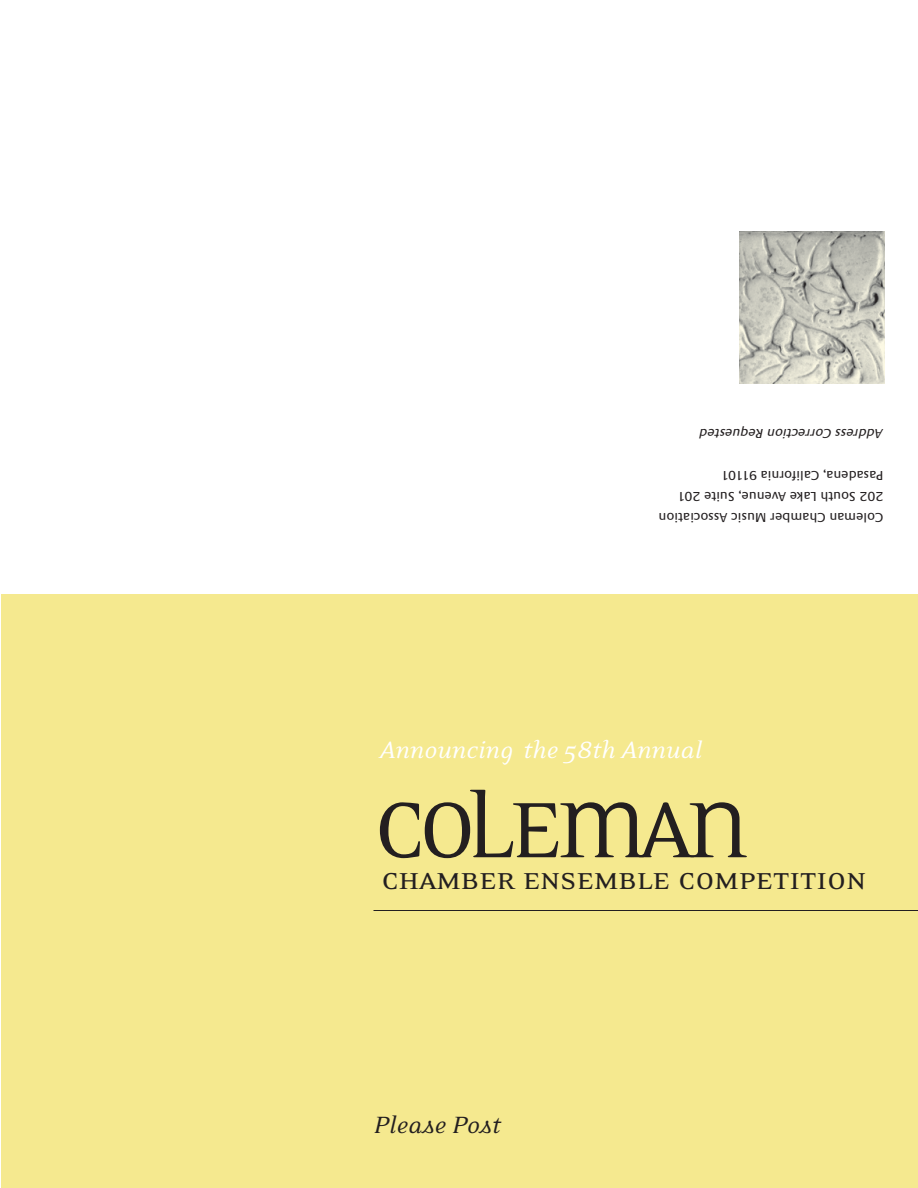
<style>
.page{position:relative;width:918px;height:1188px;background:#fff}
.page>*{position:absolute;margin:0;border:0;box-sizing:border-box;transform-origin:0 0}
.t1{font:90px "Eidetic Neo Omni";letter-spacing:-.075em;color:#231f20}
.t2{font:33px "Eidetic Neo Smallcaps";color:#231f20}
.t3{font:italic 27px "Eidetic Neo";color:#fff}
.t4{font:italic 27px "Eidetic Neo";color:#231f20}
.t5{font:13.5px/21px "Praxis";color:#231f20}
.t6{font:italic 13.5px "Praxis";color:#231f20}
</style>
<div class="page">
<div style="left:2px;top:594px;width:916px;height:594px;background:#f5e98f"></div>
<img style="left:740px;top:231px;width:145px;height:152px">
<hr style="left:374px;top:910px;width:544px;height:1px;background:#231f20">
<p class="t6" style="left:884px;top:439px;width:187px;rotate:-180deg">Address Correction Requested</p>
<p class="t5" style="left:884px;top:527px;width:226px;rotate:-180deg">Coleman Chamber Music Association<br>202 South Lake Avenue, Suite 201<br>Pasadena, California 91101</p>
<h3 class="t3" style="left:379px;top:739px;width:324px">Announcing the 58th Annual</h3>
<h1 class="t1" style="left:374px;top:793px;width:377px">COLEMAN</h1>
<h2 class="t2" style="left:381px;top:858px;width:486px">chamber ensemble competition</h2>
<h3 class="t4" style="left:374px;top:1114px;width:129px">Please Post</h3>
</div>
